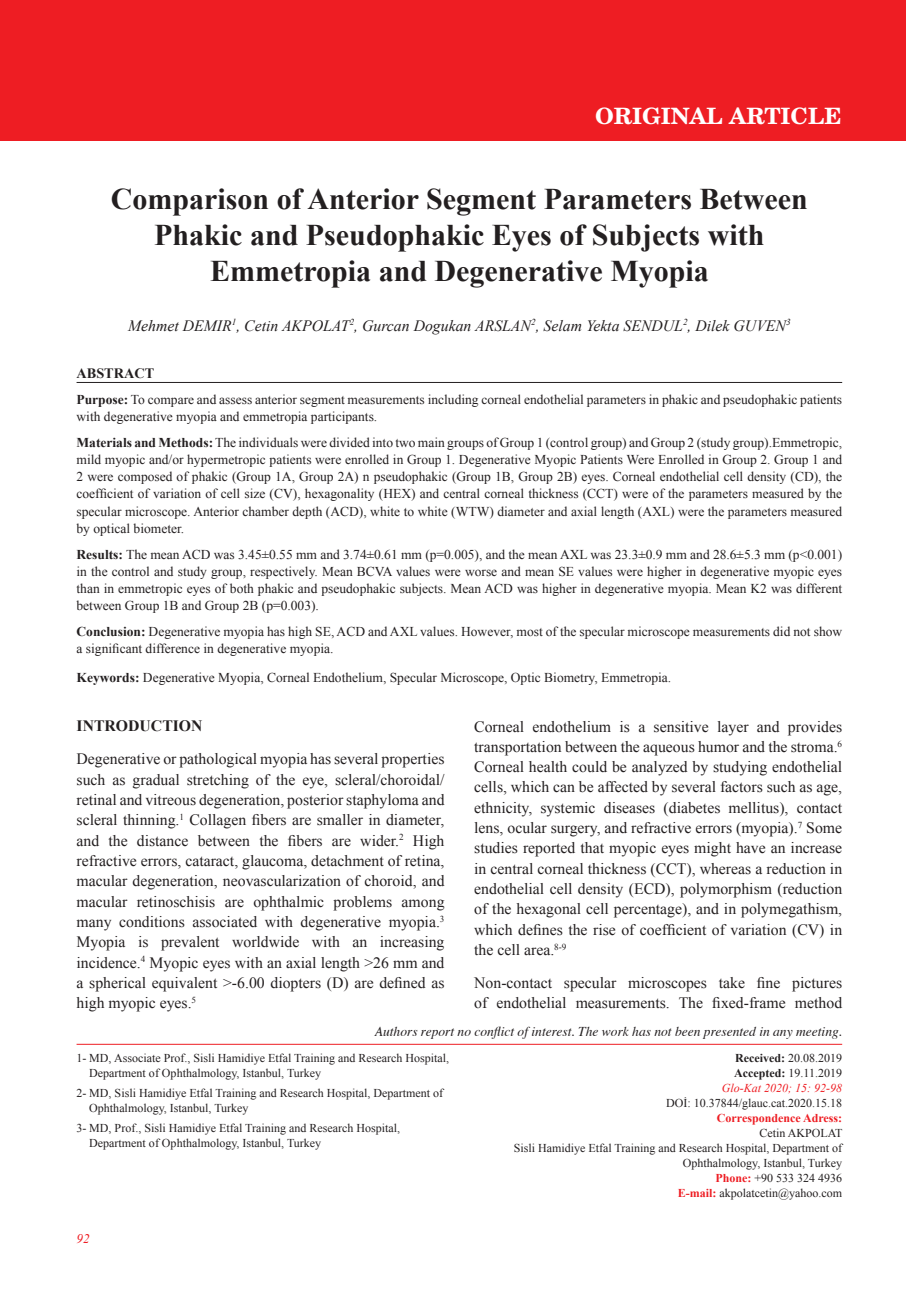
<style>
.page{position:relative;width:906px;height:1289px;background:#fff}
.page>*{position:absolute;margin:0;border:0;box-sizing:border-box;transform-origin:0 0}
.t1{font:700 30px/36px "Times New Roman";color:#231f20;text-align:center}
.t2{font:700 22.5px "Te X Gyre Schola";color:#fff}
.t3{font:15.75px/20.2px "Times New Roman";color:#231f20;text-align:justify}
.t4{font:italic 15.75px "Times New Roman";color:#231f20}
.t5{font:700 15.75px "Times New Roman";color:#231f20}
.t6{font:700 14.25px "Times New Roman";color:#231f20}
.t7{font:13.5px/17.2px "Times New Roman";color:#231f20}
.t8{font:italic 13.5px "Times";color:#231f20}
.t9{font:italic 13.2px "Times New Roman";color:#ee1d23}
.t10{font:12px/15px "Times New Roman";color:#231f20}
.t11{font:700 12px "Times New Roman";color:#ee1d23}
.s1{font-weight:700}
.s2{font-style:italic;color:#ee1d23}
.s3{font-weight:700;color:#ee1d23}
</style>
<div class="page">
<div style="left:0;top:0;width:906px;height:140px;background:#ee1d23"></div>
<hr style="left:77px;top:1043px;width:765px;height:1px;background:#ee1d23">
<hr style="left:77px;top:382px;width:765px;height:1px;background:#231f20">
<h2 class="t2" style="left:595px;top:107px;width:248px">ORIGINAL ARTICLE</h2>
<h1 class="t1" style="left:111px;top:181px;width:698px">Comparison of Anterior Segment Parameters Between<br>Phakic and Pseudophakic Eyes of Subjects with<br>Emmetropia and Degenerative Myopia</h1>
<p class="t4" style="left:128px;top:316px;width:664px">Mehmet DEMIR<sup>1</sup>, Cetin AKPOLAT<sup>2</sup>, Gurcan Dogukan ARSLAN<sup>2</sup>, Selam Yekta SENDUL<sup>2</sup>, Dilek GUVEN<sup>3</sup></p>
<p class="t6" style="left:77px;top:365px;width:79px">ABSTRACT</p>
<p class="t7" style="left:77px;top:390px;width:767px"><span class="s1">Purpose:</span> To compare and assess anterior segment measurements including corneal endothelial parameters in phakic and pseudophakic patients with degenerative myopia and emmetropia participants.</p>
<p class="t7" style="left:77px;top:433px;width:767px;text-align:justify"><span class="s1">Materials and Methods:</span> The individuals were divided into two main groups of Group 1 (control group) and Group 2 (study group).Emmetropic, mild myopic and/or hypermetropic patients were enrolled in Group 1. Degenerative Myopic Patients Were Enrolled in Group 2. Group 1 and 2 were composed of phakic (Group 1A, Group 2A) n pseudophakic (Group 1B, Group 2B) eyes. Corneal endothelial cell density (CD), the coefficient of variation of cell size (CV), hexagonality (HEX) and central corneal thickness (CCT) were of the parameters measured by the specular microscope. Anterior chamber depth (ACD), white to white (WTW) diameter and axial length (AXL) were the parameters measured by optical biometer.</p>
<p class="t7" style="left:77px;top:545px;width:767px;text-align:justify"><span class="s1">Results:</span> The mean ACD was 3.45±0.55 mm and 3.74±0.61 mm (p=0.005), and the mean AXL was 23.3±0.9 mm and 28.6±5.3 mm (p&lt;0.001) in the control and study group, respectively. Mean BCVA values were worse and mean SE values were higher in degenerative myopic eyes than in emmetropic eyes of both phakic and pseudophakic subjects. Mean ACD was higher in degenerative myopia. Mean K2 was different between Group 1B and Group 2B (p=0.003).</p>
<p class="t7" style="left:77px;top:623px;width:767px"><span class="s1">Conclusion:</span> Degenerative myopia has high SE, ACD and AXL values. However, most of the specular microscope measurements did not show a significant difference in degenerative myopia.</p>
<p class="t7" style="left:77px;top:669px;width:596px"><span class="s1">Keywords:</span> Degenerative Myopia, Corneal Endothelium, Specular Microscope, Optic Biometry, Emmetropia.</p>
<p class="t3" style="left:474px;top:716px;width:369px">Corneal endothelium is a sensitive layer and provides transportation between the aqueous humor and the stroma.<sup>6<br></sup>Corneal health could be analyzed by studying endothelial cells, which can be affected by several factors such as age, ethnicity, systemic diseases (diabetes mellitus), contact lens, ocular surgery, and refractive errors (myopia).<sup>7</sup> Some studies reported that myopic eyes might have an increase in central corneal thickness (CCT), whereas a reduction in endothelial cell density (ECD), polymorphism (reduction of the hexagonal cell percentage), and in polymegathism, which defines the rise of coefficient of variation (CV) in the cell area.<sup>8-9</sup></p>
<p class="t3" style="left:474px;top:972px;width:369px">Non-contact specular microscopes take fine pictures of endothelial measurements. The fixed-frame method</p>
<p class="t8" style="left:375px;top:1025px;width:469px">Authors report no conflict of interest. The work has not been presented in any meeting.</p>
<p class="t5" style="left:77px;top:717px;width:128px">INTRODUCTION</p>
<p class="t3" style="left:77px;top:749px;width:369px">Degenerative or pathological myopia has several properties such as gradual stretching of the eye, scleral/choroidal/ retinal and vitreous degeneration, posterior staphyloma and scleral thinning.<sup>1</sup> Collagen fibers are smaller in diameter, and the distance between the fibers are wider.<sup>2</sup> High refractive errors, cataract, glaucoma, detachment of retina, macular degeneration, neovascularization of choroid, and macular retinoschisis are ophthalmic problems among many conditions associated with degenerative myopia.<sup>3<br></sup>Myopia is prevalent worldwide with an increasing incidence.<sup>4</sup> Myopic eyes with an axial length &gt;26 mm and a spherical equivalent &gt;-6.00 diopters (D) are defined as high myopic eyes.<sup>5</sup></p>
<p class="t10" style="left:89px;top:1050px;width:361px;text-indent:-13px">1- MD, Associate Prof., Sisli Hamidiye Etfal Training and Research Hospital,<br>Department of Ophthalmology, Istanbul, Turkey</p>
<p class="t10" style="left:89px;top:1085px;width:355px;text-indent:-13px">2- MD, Sisli Hamidiye Etfal Training and Research Hospital, Department of<br>Ophthalmology, Istanbul, Turkey</p>
<p class="t10" style="left:89px;top:1120px;width:312px;text-indent:-13px">3- MD, Prof., Sisli Hamidiye Etfal Training and Research Hospital,<br>Department of Ophthalmology, Istanbul, Turkey</p>
<p class="t9" style="left:77px;top:1230px;width:15px">92</p>
<p class="t10" style="left:722px;top:1050px;width:122px;text-align:right"><span class="s1">Received:</span> 20.08.2019<br><span class="s1">Accepted:</span> 19.11.2019<br><span class="s2">Glo-Kat 2020; 15: 92-98</span></p>
<p class="t10" style="left:666px;top:1095px;width:177px">DOİ: 10.37844/glauc.cat.2020.15.18</p>
<p class="t11" style="left:717px;top:1111px;width:127px">Correspondence Adress:</p>
<p class="t10" style="left:514px;top:1125px;width:330px;text-align:right">Cetin AKPOLAT<br>Sisli Hamidiye Etfal Training and Research Hospital, Department of Ophthalmology, Istanbul, Turkey<br><span class="s3">Phone:</span> +90 533 324 4936<br><span class="s3">E-mail:</span> akpolatcetin@yahoo.com</p>
</div>
